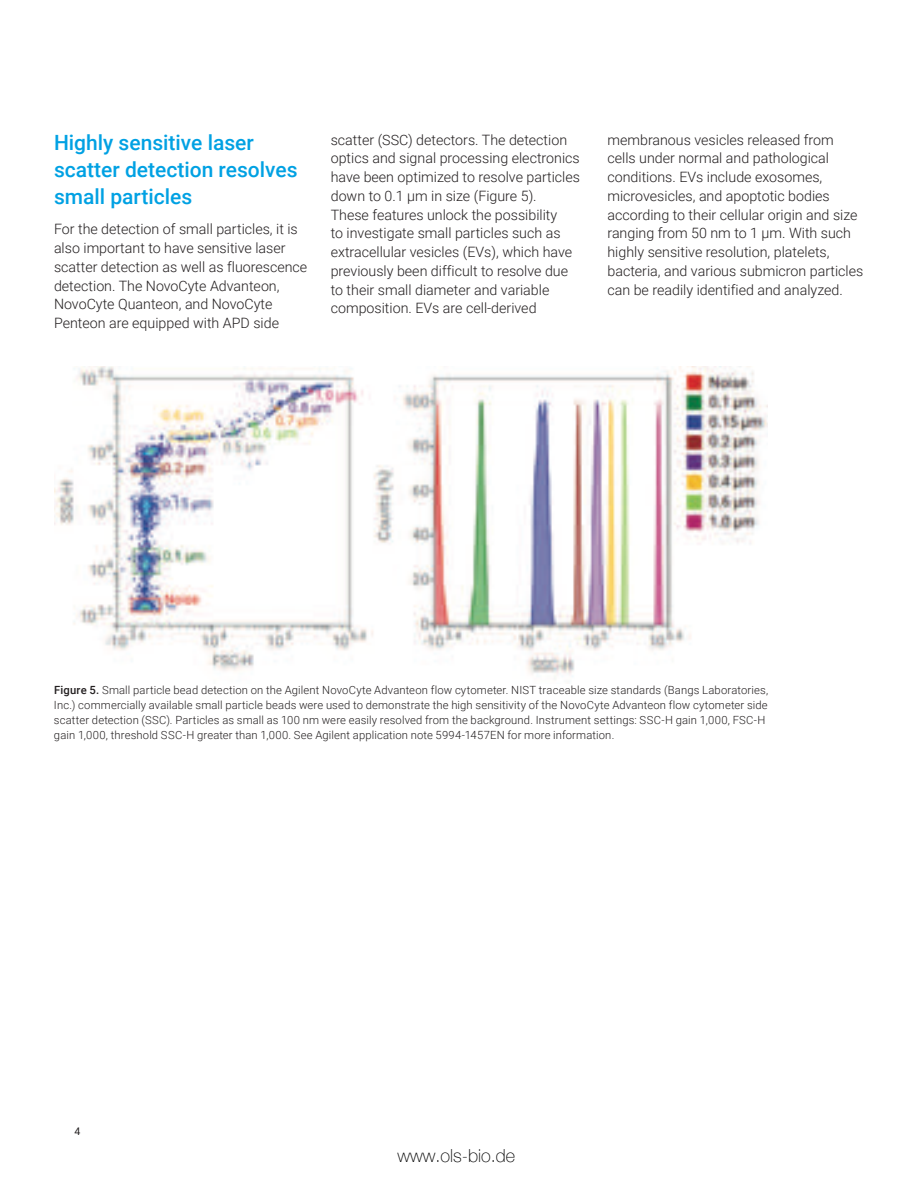
<style>
.page{position:relative;width:918px;height:1188px;background:#fff}
.page>*{position:absolute;margin:0;border:0;box-sizing:border-box;transform-origin:0 0}
.t1{font:500 21px/27px "Roboto";color:#00a1e3}
.t2{font:100 18px "Helvetica Neue";color:#000}
.t3{font:300 14.25px/18.8px "Roboto";color:#231f20}
.t4{font:300 11.25px/15px "Roboto";letter-spacing:.015em;color:#231f20}
.t5{font:10.5px "Roboto";color:#231f20}
.s1{font-weight:500}
</style>
<div class="page">
<img style="left:54px;top:366px;width:713px;height:311px">
<h1 class="t1" style="left:54px;top:129px;width:245px">Highly sensitive laser scatter detection resolves small particles</h1>
<p class="t3" style="left:54px;top:220px;width:255px">For the detection of small particles, it is also important to have sensitive laser scatter detection as well as fluorescence detection. The NovoCyte Advanteon, NovoCyte Quanteon, and NovoCyte Penteon are equipped with APD side</p>
<p class="t3" style="left:331px;top:130px;width:251px">scatter (SSC) detectors. The detection optics and signal processing electronics have been optimized to resolve particles down to 0.1 μm in size (Figure 5).<br>These features unlock the possibility<br>to investigate small particles such as extracellular vesicles (EVs), which have previously been difficult to resolve due to their small diameter and variable composition. EVs are cell-derived</p>
<p class="t3" style="left:608px;top:130px;width:257px">membranous vesicles released from cells under normal and pathological conditions. EVs include exosomes, microvesicles, and apoptotic bodies according to their cellular origin and size ranging from 50 nm to 1 μm. With such highly sensitive resolution, platelets, bacteria, and various submicron particles can be readily identified and analyzed.</p>
<p class="t4" style="left:54px;top:683px;width:716px"><span class="s1">Figure 5.</span> Small particle bead detection on the Agilent NovoCyte Advanteon flow cytometer. NIST traceable size standards (Bangs Laboratories, Inc.) commercially available small particle beads were used to demonstrate the high sensitivity of the NovoCyte Advanteon flow cytometer side scatter detection (SSC). Particles as small as 100 nm were easily resolved from the background. Instrument settings: SSC-H gain 1,000, FSC-H gain 1,000, threshold SSC-H greater than 1,000. See Agilent application note 5994-1457EN for more information.</p>
<p class="t5" style="left:75px;top:1126px;width:7px">4</p>
<p class="t2" style="left:397px;top:1145px;width:119px">www.ols-bio.de</p>
</div>
